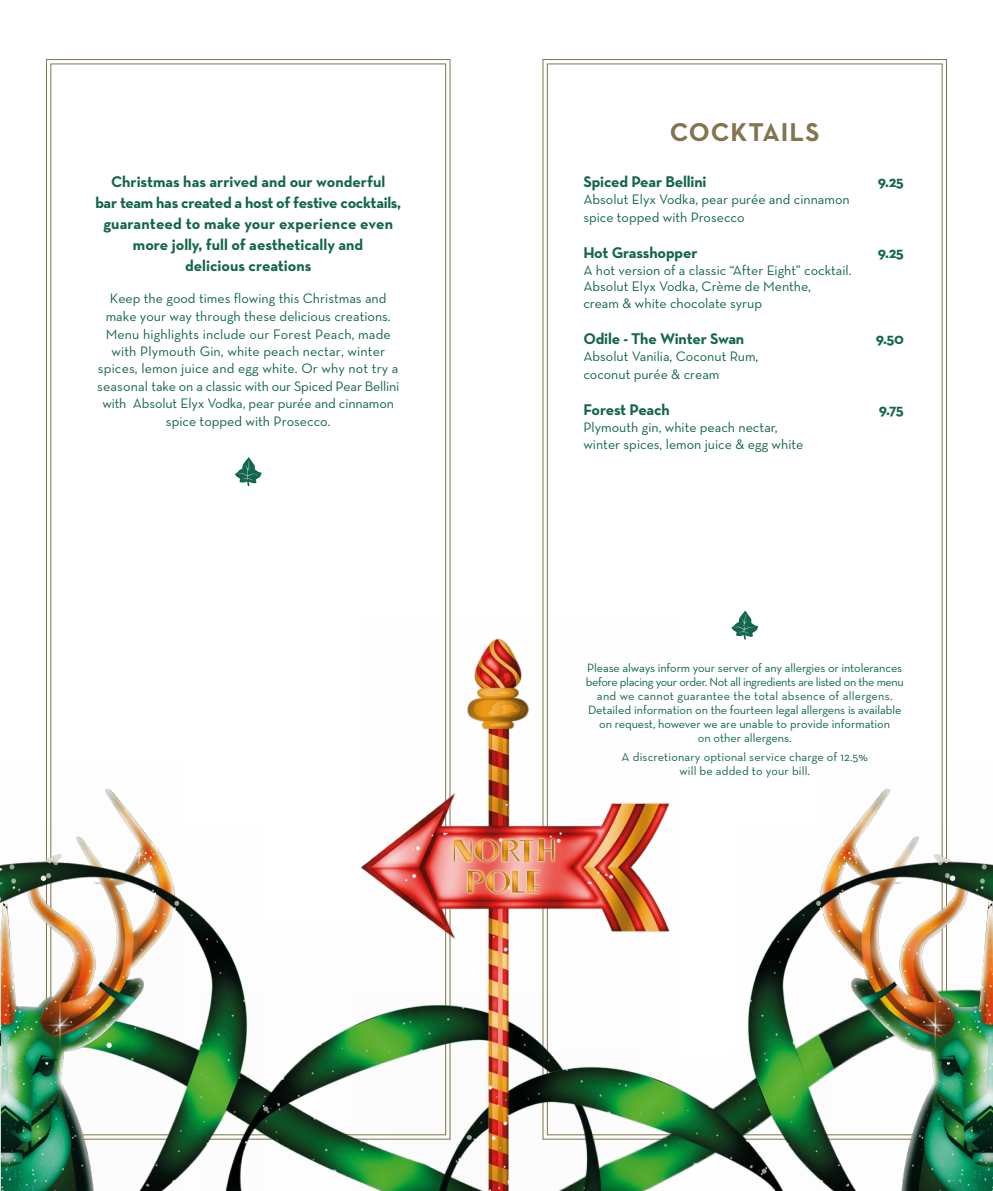
<style>
.page{position:relative;width:993px;height:1191px;background:#fff}
.page>*{position:absolute;margin:0;border:0;box-sizing:border-box;transform-origin:0 0}
.t1{font:700 26.25px "Neutra Text";letter-spacing:.03em;color:#83754e}
.t2{font:700 15.75px/21px "Neutra Text";letter-spacing:-.01em;color:#12664d;text-align:center}
.t3{font:14px/17.5px "Neutra Text";color:#12664d}
.t4{font:12.25px/14px "Neutra Text";letter-spacing:-.01em;color:#12664d;text-align:center}
.t5{font:12.25px/14px "Neutra Text";letter-spacing:.01em;color:#12664d;text-align:center}
</style>
<div class="page">
<svg style="left:542px;top:59px;width:405px;height:700px"></svg>
<svg style="left:46px;top:59px;width:405px;height:700px"></svg>
<svg style="left:731px;top:610px;width:27px;height:30px"></svg>
<svg style="left:235px;top:457px;width:26px;height:29px"></svg>
<img style="left:260px;top:1023px;width:98px;height:159px">
<img style="left:677px;top:1088px;width:57px;height:87px">
<img style="left:46px;top:759px;width:93px;height:65px">
<img style="left:857px;top:759px;width:90px;height:65px">
<img style="left:0;top:824px;width:260px;height:367px">
<img style="left:734px;top:824px;width:258px;height:367px">
<img style="left:358px;top:618px;width:319px;height:573px">
<p class="t2" style="left:95px;top:171px;width:307px">Christmas has arrived and our wonderful<br>bar team has created a host of festive cocktails, guaranteed to make your experience even more jolly, full of aesthetically and<br>delicious creations</p>
<p class="t3" style="left:97px;top:289px;width:303px;text-align:center">Keep the good times flowing this Christmas and make your way through these delicious creations.<br>Menu highlights include our Forest Peach, made with Plymouth Gin, white peach nectar, winter spices, lemon juice and egg white. Or why not try a seasonal take on a classic with our Spiced Pear Bellini with Absolut Elyx Vodka, pear purée and cinnamon spice topped with Prosecco.</p>
<h1 class="t1" style="left:669px;top:116px;width:151px">COCKTAILS</h1>
<p class="t2" style="left:583px;top:171px;width:125px">Spiced Pear Bellini</p>
<p class="t3" style="left:583px;top:191px;width:268px">Absolut Elyx Vodka, pear purée and cinnamon spice topped with Prosecco</p>
<p class="t2" style="left:583px;top:241px;width:116px">Hot Grasshopper</p>
<p class="t3" style="left:583px;top:261px;width:270px;line-height:16.8px">A hot version of a classic “After Eight” cocktail.<br>Absolut Elyx Vodka, Crème de Menthe,<br>cream &amp; white chocolate syrup</p>
<p class="t2" style="left:583px;top:328px;width:162px">Odile - The Winter Swan</p>
<p class="t3" style="left:583px;top:348px;width:176px">Absolut Vanilia, Coconut Rum, coconut purée &amp; cream</p>
<p class="t2" style="left:583px;top:398px;width:88px">Forest Peach</p>
<p class="t3" style="left:583px;top:418px;width:221px">Plymouth gin, white peach nectar, winter spices, lemon juice &amp; egg white</p>
<p class="t2" style="left:877px;top:171px;width:28px">9.25</p>
<p class="t2" style="left:877px;top:241px;width:28px">9.25</p>
<p class="t2" style="left:875px;top:328px;width:30px">9.50</p>
<p class="t2" style="left:878px;top:398px;width:27px">9.75</p>
<p class="t4" style="left:585px;top:660px;width:319px">Please always inform your server of any allergies or intolerances before placing your order. Not all ingredients are listed on the menu and we cannot guarantee the total absence of allergens.<br>Detailed information on the fourteen legal allergens is available on request, however we are unable to provide information<br>on other allergens.</p>
<p class="t5" style="left:621px;top:749px;width:248px">A discretionary optional service charge of 12.5% will be added to your bill.</p>
</div>
